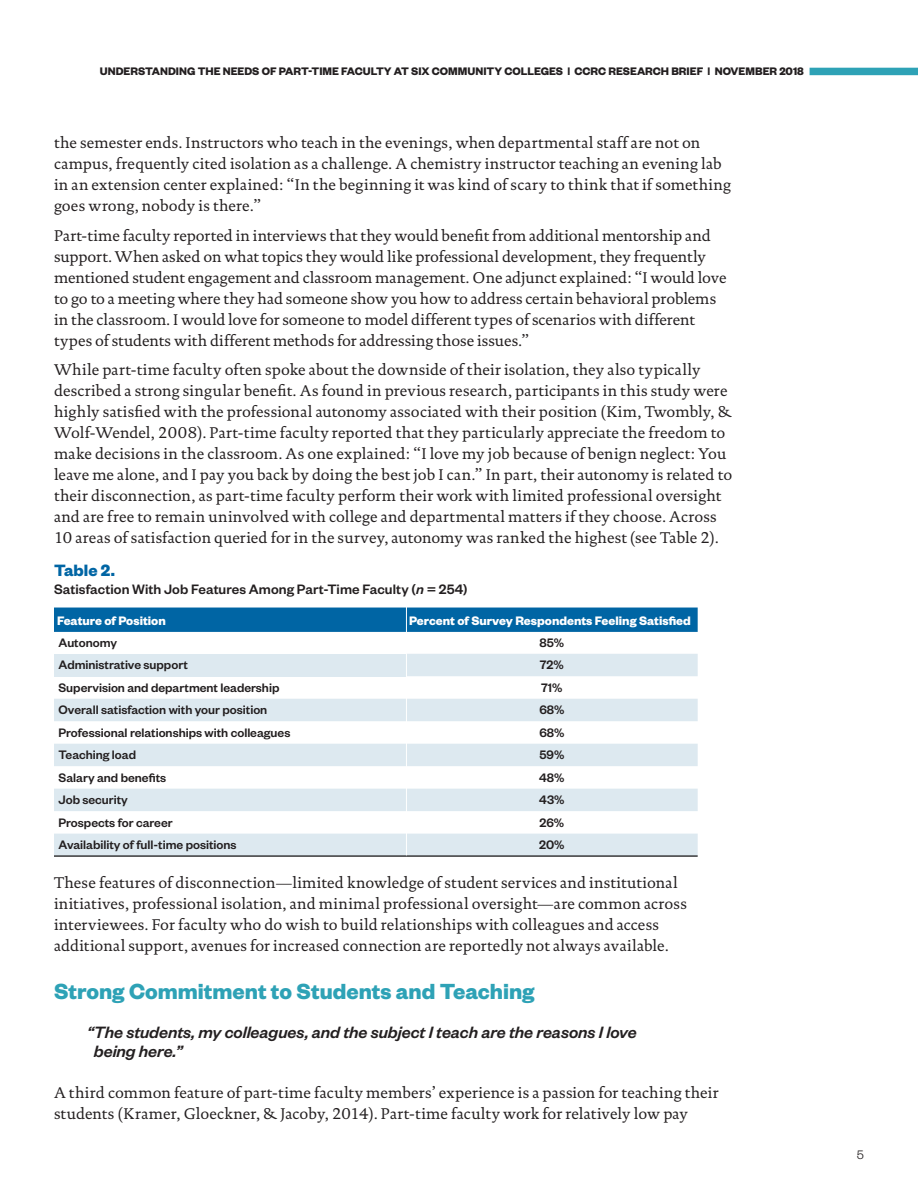
<style>
.page{position:relative;width:918px;height:1188px;background:#fff}
.page>*{position:absolute;margin:0;border:0;box-sizing:border-box;transform-origin:0 0}
.t1{font:700 24px "Founders Grotesk";color:#2ea2b6}
.t2{font:italic 500 18px/19.5px "Founders Grotesk";color:#231f20}
.t3{font:700 18px "Founders Grotesk";color:#0065a4}
.t4{font:15.75px/21px "DTL Documenta TOT";letter-spacing:.01em;color:#231f20}
.t5{font:500 15px "Founders Grotesk";letter-spacing:.005em;color:#231f20}
.t6{font:500 13.5px "Founders Grotesk";color:#231f20}
.t7{font:700 13.5px "Founders Grotesk";color:#fff}
.t8{font:300 13.5px "Founders Grotesk";color:#231f20}
.t9{font:700 12px "Founders Grotesk";color:#231f20}
.s1{font-style:italic}
</style>
<div class="page">
<div style="left:810px;top:68px;width:108px;height:7px;background:#2ea2b6"></div>
<div style="left:54px;top:608px;width:644px;height:24px;background:#0065a4"></div>
<svg style="left:54px;top:654px;width:644px;height:201px;fill:#dde9f0"></svg>
<hr style="left:54px;top:855px;width:352px;height:2px;background:#383839">
<hr style="left:406px;top:855px;width:292px;height:2px;background:#383839">
<hr style="left:406px;top:607px;width:1px;height:248px;background:#fff">
<p class="t9" style="left:100px;top:64px;width:706px">UNDERSTANDING THE NEEDS OF PART-TIME FACULTY AT SIX COMMUNITY COLLEGES | CCRC RESEARCH BRIEF | NOVEMBER 2018</p>
<p class="t4" style="left:54px;top:132px;width:679px">the semester ends. Instructors who teach in the evenings, when departmental staff are not on campus, frequently cited isolation as a challenge. A chemistry instructor teaching an evening lab in an extension center explained: “In the beginning it was kind of scary to think that if something goes wrong, nobody is there.”</p>
<p class="t4" style="left:54px;top:225px;width:674px">Part-time faculty reported in interviews that they would benefit from additional mentorship and support. When asked on what topics they would like professional development, they frequently mentioned student engagement and classroom management. One adjunct explained: “I would love to go to a meeting where they had someone show you how to address certain behavioral problems in the classroom. I would love for someone to model different types of scenarios with different types of students with different methods for addressing those issues.”</p>
<p class="t4" style="left:54px;top:359px;width:680px">While part-time faculty often spoke about the downside of their isolation, they also typically described a strong singular benefit. As found in previous research, participants in this study were highly satisfied with the professional autonomy associated with their position (Kim, Twombly, &amp; Wolf-Wendel, 2008). Part-time faculty reported that they particularly appreciate the freedom to make decisions in the classroom. As one explained: “I love my job because of benign neglect: You leave me alone, and I pay you back by doing the best job I can.” In part, their autonomy is related to their disconnection, as part-time faculty perform their work with limited professional oversight and are free to remain uninvolved with college and departmental matters if they choose. Across 10 areas of satisfaction queried for in the survey, autonomy was ranked the highest (see Table 2).</p>
<p class="t3" style="left:54px;top:559px;width:63px">Table 2.</p>
<p class="t5" style="left:54px;top:580px;width:415px">Satisfaction With Job Features Among Part-Time Faculty (<span class="s1">n</span> = 254)</p>
<p class="t7" style="left:57px;top:612px;width:110px">Feature of Position</p>
<p class="t7" style="left:409px;top:612px;width:283px">Percent of Survey Respondents Feeling Satisfied</p>
<p class="t6" style="left:58px;top:634px;width:60px">Autonomy</p>
<p class="t6" style="left:540px;top:634px;width:26px">85%</p>
<p class="t6" style="left:58px;top:657px;width:131px">Administrative support</p>
<p class="t6" style="left:540px;top:657px;width:26px">72%</p>
<p class="t6" style="left:58px;top:679px;width:222px">Supervision and department leadership</p>
<p class="t6" style="left:541px;top:679px;width:23px">71%</p>
<p class="t6" style="left:58px;top:701px;width:210px">Overall satisfaction with your position</p>
<p class="t6" style="left:539px;top:701px;width:27px">68%</p>
<p class="t6" style="left:58px;top:724px;width:233px">Professional relationships with colleagues</p>
<p class="t6" style="left:539px;top:724px;width:27px">68%</p>
<p class="t6" style="left:58px;top:746px;width:79px">Teaching load</p>
<p class="t6" style="left:539px;top:746px;width:26px">59%</p>
<p class="t6" style="left:58px;top:769px;width:109px">Salary and benefits</p>
<p class="t6" style="left:539px;top:769px;width:27px">48%</p>
<p class="t6" style="left:58px;top:791px;width:71px">Job security</p>
<p class="t6" style="left:539px;top:791px;width:27px">43%</p>
<p class="t6" style="left:58px;top:814px;width:116px">Prospects for career</p>
<p class="t6" style="left:540px;top:814px;width:26px">26%</p>
<p class="t6" style="left:58px;top:836px;width:180px">Availability of full-time positions</p>
<p class="t6" style="left:539px;top:836px;width:27px">20%</p>
<p class="t4" style="left:54px;top:872px;width:634px">These features of disconnection—limited knowledge of student services and institutional initiatives, professional isolation, and minimal professional oversight—are common across interviewees. For faculty who do wish to build relationships with colleagues and access additional support, avenues for increased connection are reportedly not always available.</p>
<h1 class="t1" style="left:54px;top:976px;width:482px">Strong Commitment to Students and Teaching</h1>
<p class="t2" style="left:94px;top:1022px;width:544px;text-indent:-7px">“The students, my colleagues, and the subject I teach are the reasons I love being here.”</p>
<p class="t4" style="left:54px;top:1082px;width:666px">A third common feature of part-time faculty members’ experience is a passion for teaching their students (Kramer, Gloeckner, &amp; Jacoby, 2014). Part-time faculty work for relatively low pay</p>
<p class="t8" style="left:857px;top:1146px;width:9px">5</p>
</div>
